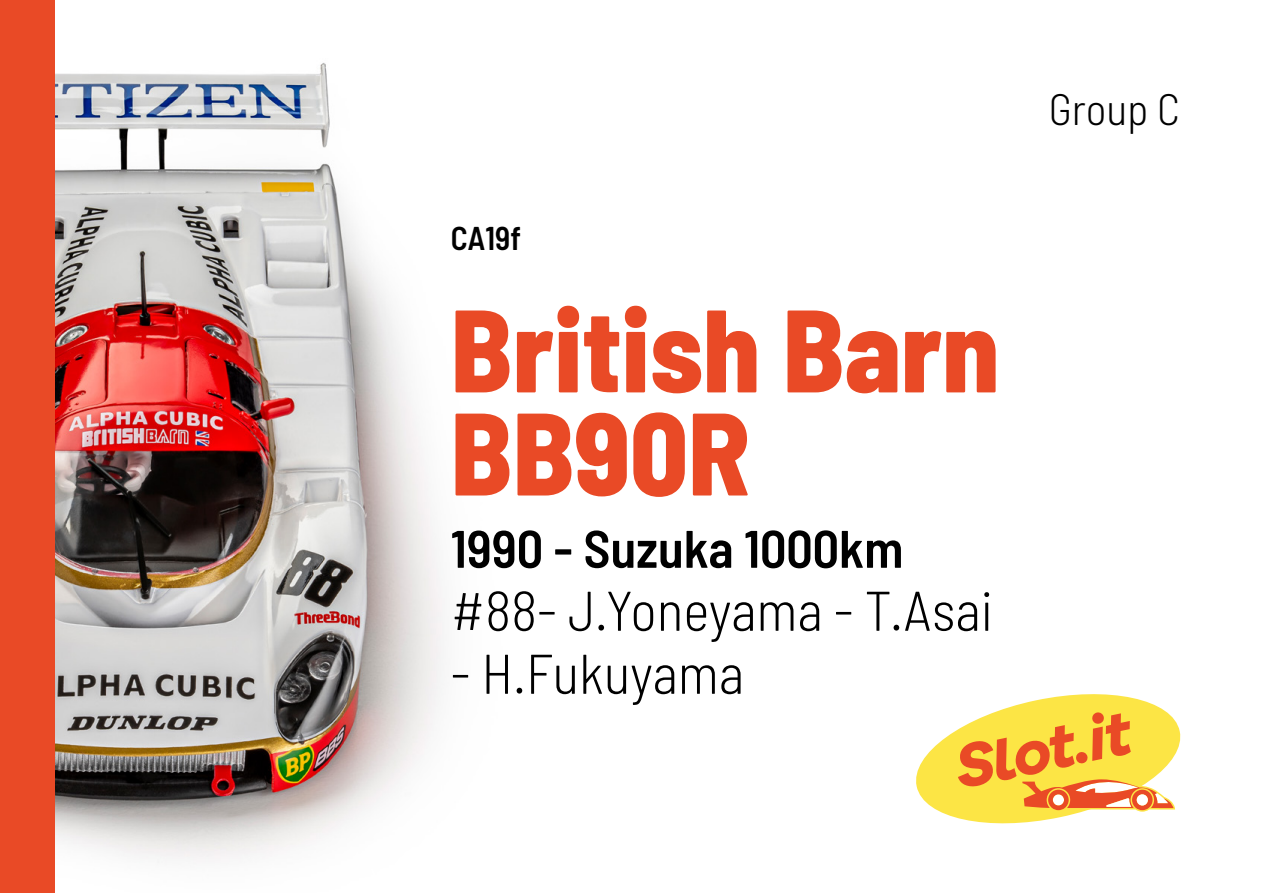
<style>
.page{position:relative;width:1263px;height:893px;background:#fff}
.page>*{position:absolute;margin:0;border:0;box-sizing:border-box;transform-origin:0 0}
.t1{font:800 semi-condensed 117px/103.1px "Barlow";color:#e94a26}
.t2{font:300 semi-condensed 55.8px "Barlow";color:#000}
.t3{font:600 semi-condensed 52.65px "Barlow";color:#000}
.t4{font:300 semi-condensed 43.8px "Barlow";color:#000}
.t5{font:600 semi-condensed 32.85px "Barlow";color:#000}
</style>
<div class="page">
<img style="left:54px;top:28px;width:389px;height:865px">
<div style="left:0;top:0;width:54px;height:893px;background:#e94a26"></div>
<svg style="left:916px;top:694px;width:265px;height:130px"></svg>
<div style="left:1137px;top:794px;width:11px;height:11px;background:#fff;border-radius:50%"></div>
<p class="t5" style="left:451px;top:218px;width:72px">CA19f</p>
<h1 class="t1" style="left:451px;top:296px;width:550px">British Barn<br>BB90R</h1>
<p class="t3" style="left:451px;top:516px;width:454px">1990 - Suzuka 1000km</p>
<p class="t2" style="left:451px;top:576px;width:543px">#88- J.Yoneyama - T.Asai</p>
<p class="t2" style="left:451px;top:639px;width:295px">- H.Fukuyama</p>
<p class="t4" style="left:1049px;top:82px;width:133px">Group C</p>
</div>
